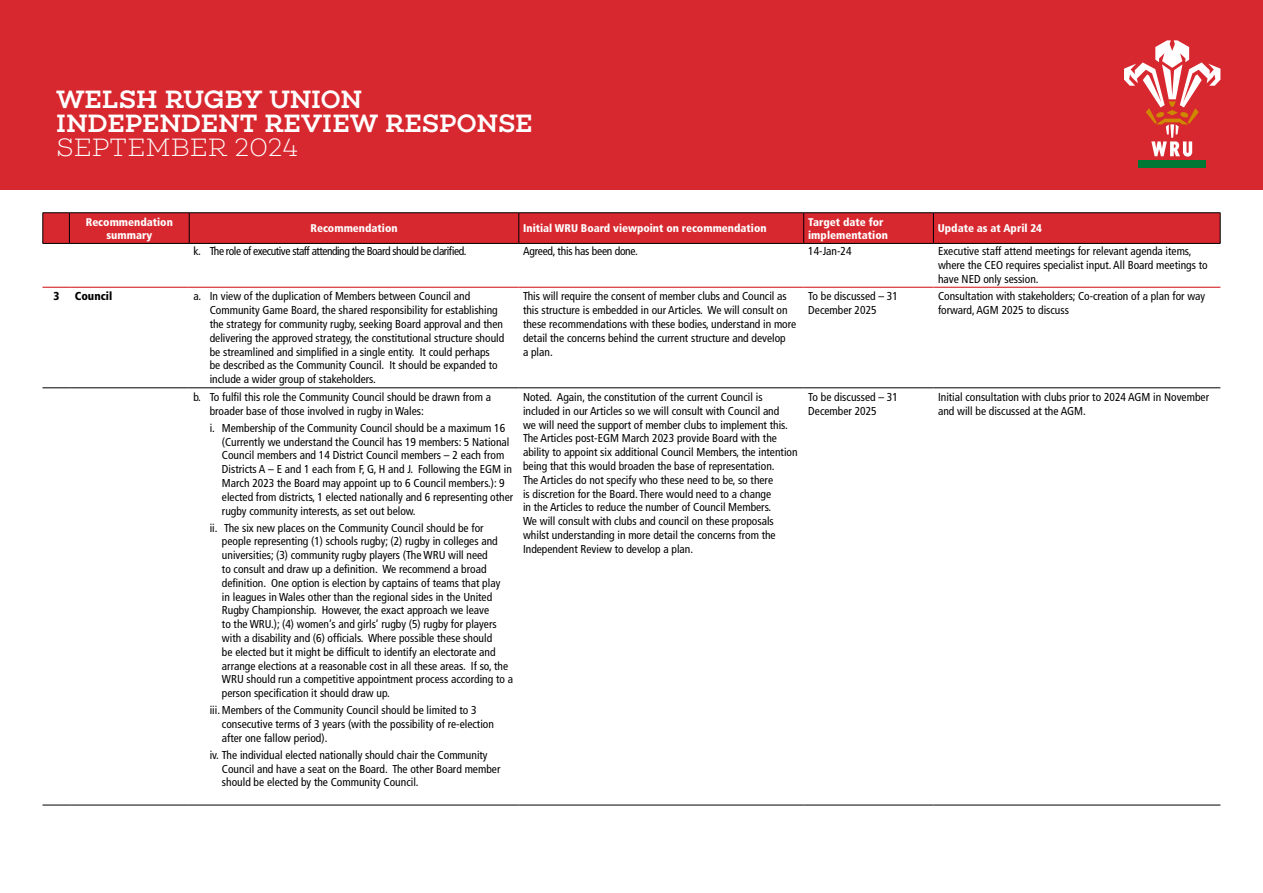
<style>
.page{position:relative;width:1263px;height:893px;background:#fff}
.page>*{position:absolute;margin:0;border:0;box-sizing:border-box;transform-origin:0 0}
.t1{font:500 25.5px/24.5px "Choplin";letter-spacing:-.005em;color:#fff}
.t2{font:200 25.5px "Choplin";letter-spacing:.01em;color:#fff}
.t3{font:condensed 11.55px/13.8px "Frutiger LT Std";color:#000}
.t4{font:condensed 11.55px "Frutiger LT Std";letter-spacing:-.04em;color:#000}
.t5{font:condensed 11.55px "Frutiger LT Std";letter-spacing:-.02em;color:#000}
.t6{font:900 condensed 11.55px "Frutiger LT Std";color:#000}
.t7{font:900 condensed 11.1px/13.4px "Frutiger LT Std";color:#fff;text-align:center}
</style>
<div class="page">
<div style="left:0;top:0;width:1263px;height:190px;background:#d7282f"></div>
<div style="left:1138px;top:160px;width:68px;height:8px;background:#007835"></div>
<svg style="left:1124px;top:40px;width:96px;height:117px"></svg>
<svg style="left:43px;top:387px;width:27px;height:1px"></svg>
<hr style="left:70px;top:387px;width:119px;height:1px;background:#000">
<hr style="left:189px;top:387px;width:329px;height:1px;background:#000">
<hr style="left:518px;top:387px;width:286px;height:1px;background:#000">
<hr style="left:804px;top:387px;width:129px;height:1px;background:#000">
<hr style="left:933px;top:387px;width:287px;height:1px;background:#000">
<svg style="left:43px;top:805px;width:27px;height:1px"></svg>
<hr style="left:70px;top:805px;width:119px;height:1px;background:#000">
<hr style="left:189px;top:805px;width:329px;height:1px;background:#000">
<hr style="left:518px;top:805px;width:286px;height:1px;background:#000">
<hr style="left:804px;top:805px;width:129px;height:1px;background:#000">
<hr style="left:933px;top:805px;width:287px;height:1px;background:#000">
<svg style="left:43px;top:287px;width:27px;height:1px"></svg>
<hr style="left:70px;top:287px;width:119px;height:1px;background:#d7282f">
<hr style="left:189px;top:287px;width:329px;height:1px;background:#d7282f">
<hr style="left:518px;top:287px;width:286px;height:1px;background:#d7282f">
<hr style="left:804px;top:287px;width:129px;height:1px;background:#d7282f">
<hr style="left:933px;top:287px;width:287px;height:1px;background:#d7282f">
<hr style="left:1220px;top:213px;width:1px;height:30px;background:#000">
<svg style="left:43px;top:212px;width:1177px;height:32px;background:#ce272e"></svg>
<hr style="left:69px;top:243px;width:120px;height:1px;background:#000">
<hr style="left:189px;top:243px;width:330px;height:1px;background:#000">
<hr style="left:519px;top:243px;width:285px;height:1px;background:#000">
<hr style="left:804px;top:243px;width:129px;height:1px;background:#000">
<hr style="left:933px;top:243px;width:287px;height:1px;background:#000">
<h1 class="t1" style="left:56px;top:87px;width:478px">WELSH RUGBY UNION<br>INDEPENDENT REVIEW RESPONSE</h1>
<h1 class="t2" style="left:56px;top:133px;width:244px">SEPTEMBER 2024</h1>
<p class="t7" style="left:86px;top:215px;width:89px">Recommendation summary</p>
<p class="t7" style="left:310px;top:222px;width:89px">Recommendation</p>
<p class="t7" style="left:523px;top:222px;width:245px">Initial WRU Board viewpoint on recommendation</p>
<p class="t7" style="left:808px;top:215px;width:81px;text-align:left">Target date for implementation</p>
<p class="t7" style="left:938px;top:222px;width:106px">Update as at April 24</p>
<p class="t4" style="left:193px;top:244px;width:275px">k. The role of executive staff attending the Board should be clarified.</p>
<p class="t5" style="left:523px;top:244px;width:116px">Agreed, this has been done.</p>
<p class="t3" style="left:808px;top:244px;width:45px">14-Jan-24</p>
<p class="t3" style="left:938px;top:244px;width:271px">Executive staff attend meetings for relevant agenda items, where the CEO requires specialist input. All Board meetings to have NED only session.</p>
<p class="t6" style="left:53px;top:289px;width:7px">3</p>
<p class="t6" style="left:75px;top:289px;width:39px">Council</p>
<p class="t3" style="left:210px;top:290px;width:296px;text-indent:-16px">a. In view of the duplication of Members between Council and Community Game Board, the shared responsibility for establishing the strategy for community rugby, seeking Board approval and then delivering the approved strategy, the constitutional structure should be streamlined and simplified in a single entity. It could perhaps<br>be described as the Community Council. It should be expanded to include a wider group of stakeholders.</p>
<p class="t3" style="left:523px;top:290px;width:275px">This will require the consent of member clubs and Council as this structure is embedded in our Articles. We will consult on these recommendations with these bodies, understand in more detail the concerns behind the current structure and develop<br>a plan.</p>
<p class="t3" style="left:808px;top:290px;width:91px">To be discussed – 31<br>December 2025</p>
<p class="t3" style="left:938px;top:290px;width:268px">Consultation with stakeholders; Co-creation of a plan for way forward, AGM 2025 to discuss</p>
<p class="t3" style="left:210px;top:390px;width:283px;text-indent:-16px">b. To fulfil this role the Community Council should be drawn from a broader base of those involved in rugby in Wales:</p>
<p class="t3" style="left:222px;top:421px;width:293px;text-indent:-12px">i. Membership of the Community Council should be a maximum 16 (Currently we understand the Council has 19 members: 5 National Council members and 14 District Council members – 2 each from Districts A – E and 1 each from F, G, H and J. Following the EGM in March 2023 the Board may appoint up to 6 Council members.): 9 elected from districts, 1 elected nationally and 6 representing other rugby community interests, as set out below.</p>
<p class="t3" style="left:222px;top:521px;width:293px;text-indent:-12px">ii. The six new places on the Community Council should be for people representing (1) schools rugby; (2) rugby in colleges and universities; (3) community rugby players (The WRU will need<br>to consult and draw up a definition. We recommend a broad definition. One option is election by captains of teams that play<br>in leagues in Wales other than the regional sides in the United Rugby Championship. However, the exact approach we leave<br>to the WRU.); (4) women’s and girls’ rugby (5) rugby for players with a disability and (6) officials. Where possible these should<br>be elected but it might be difficult to identify an electorate and arrange elections at a reasonable cost in all these areas. If so, the WRU should run a competitive appointment process according to a person specification it should draw up.</p>
<p class="t3" style="left:222px;top:703px;width:273px;text-indent:-12px">iii. Members of the Community Council should be limited to 3 consecutive terms of 3 years (with the possibility of re-election after one fallow period).</p>
<p class="t3" style="left:222px;top:748px;width:280px;text-indent:-12px">iv. The individual elected nationally should chair the Community<br>Council and have a seat on the Board. The other Board member should be elected by the Community Council.</p>
<p class="t3" style="left:523px;top:390px;width:276px">Noted. Again, the constitution of the current Council is included in our Articles so we will consult with Council and<br>we will need the support of member clubs to implement this.<br>The Articles post-EGM March 2023 provide Board with the ability to appoint six additional Council Members, the intention being that this would broaden the base of representation.<br>The Articles do not specify who these need to be, so there<br>is discretion for the Board. There would need to a change<br>in the Articles to reduce the number of Council Members.<br>We will consult with clubs and council on these proposals whilst understanding in more detail the concerns from the Independent Review to develop a plan.</p>
<p class="t3" style="left:808px;top:390px;width:91px">To be discussed – 31<br>December 2025</p>
<p class="t3" style="left:938px;top:390px;width:272px">Initial consultation with clubs prior to 2024 AGM in November and will be discussed at the AGM.</p>
</div>
